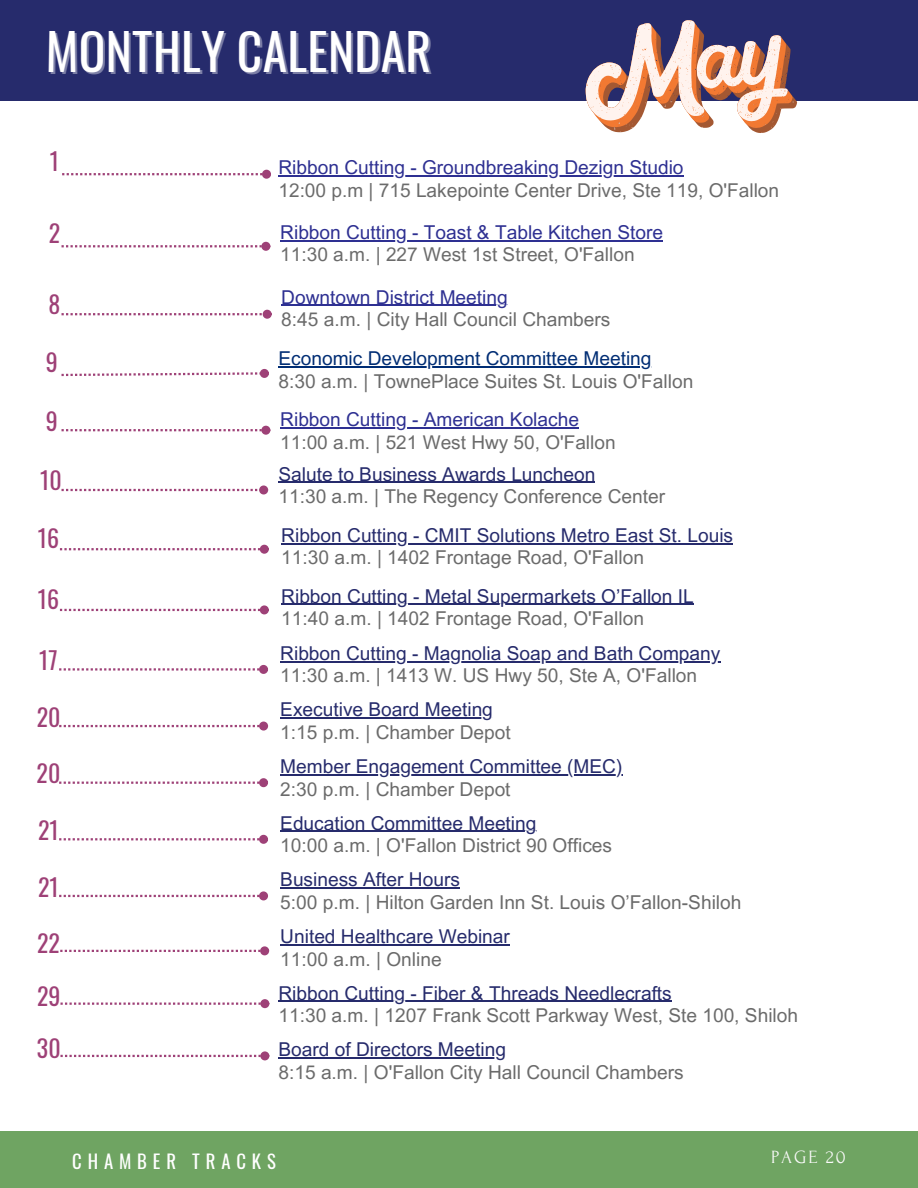
<style>
.page{position:relative;width:918px;height:1188px;background:#fff}
.page>*{position:absolute;margin:0;border:0;box-sizing:border-box;transform-origin:0 0}
.t1{font:49.5px "Oswald";letter-spacing:.005em;color:#fff}
.t2{font:23.85px "Oswald";color:#9e4177}
.t3{font:19.05px "Arial MT Pro";color:#6b6b6b}
.t4{font:19.05px "Arial MT Pro";color:#262b6c}
.t5{font:19.05px "Arial MT Pro";color:#2e3092}
.t6{font:19.05px "Arial MT Pro";color:#002d74}
.t7{font:18.75px "Oswald";letter-spacing:.315em;color:#fff}
.t8{font:18.75px "Forum";letter-spacing:.1em;color:#fafafa}
</style>
<div class="page">
<div style="left:0;top:0;width:918px;height:101px;background:#262b6c"></div>
<svg style="left:62px;top:372px;width:198px;height:4px"></svg>
<div style="left:261px;top:370px;width:7px;height:7px;background:#9e4177;border-radius:50%"></div>
<div style="left:260px;top:369px;width:9px;height:9px;border:2px solid #9e4177;border-radius:50%"></div>
<svg style="left:60px;top:548px;width:200px;height:2px"></svg>
<div style="left:261px;top:546px;width:7px;height:7px;background:#9e4177;border-radius:50%"></div>
<div style="left:260px;top:545px;width:9px;height:9px;border:2px solid #9e4177;border-radius:50%"></div>
<svg style="left:62px;top:429px;width:199px;height:2px"></svg>
<div style="left:263px;top:427px;width:6px;height:7px;background:#9e4177;border-radius:50%"></div>
<div style="left:261px;top:426px;width:9px;height:9px;border:2px solid #9e4177;border-radius:50%"></div>
<svg style="left:62px;top:245px;width:199px;height:2px"></svg>
<div style="left:263px;top:243px;width:6px;height:7px;background:#9e4177;border-radius:50%"></div>
<div style="left:261px;top:242px;width:9px;height:9px;border:2px solid #9e4177;border-radius:50%"></div>
<svg style="left:62px;top:313px;width:200px;height:2px"></svg>
<div style="left:264px;top:311px;width:7px;height:7px;background:#9e4177;border-radius:50%"></div>
<div style="left:263px;top:310px;width:9px;height:9px;border:2px solid #9e4177;border-radius:50%"></div>
<svg style="left:62px;top:173px;width:200px;height:2px"></svg>
<div style="left:263px;top:171px;width:7px;height:7px;background:#9e4177;border-radius:50%"></div>
<div style="left:262px;top:170px;width:9px;height:9px;border:2px solid #9e4177;border-radius:50%"></div>
<svg style="left:62px;top:489px;width:196px;height:2px"></svg>
<div style="left:260px;top:487px;width:7px;height:6px;background:#9e4177;border-radius:50%"></div>
<div style="left:259px;top:485px;width:9px;height:9px;border:2px solid #9e4177;border-radius:50%"></div>
<div style="left:0;top:1131px;width:918px;height:57px;background:#6fa462"></div>
<svg style="left:60px;top:609px;width:200px;height:2px"></svg>
<div style="left:261px;top:607px;width:7px;height:6px;background:#9e4177;border-radius:50%"></div>
<div style="left:260px;top:605px;width:9px;height:9px;border:2px solid #9e4177;border-radius:50%"></div>
<svg style="left:59px;top:668px;width:200px;height:3px"></svg>
<div style="left:260px;top:666px;width:7px;height:7px;background:#9e4177;border-radius:50%"></div>
<div style="left:259px;top:665px;width:9px;height:9px;border:2px solid #9e4177;border-radius:50%"></div>
<svg style="left:59px;top:725px;width:200px;height:2px"></svg>
<div style="left:260px;top:723px;width:7px;height:6px;background:#9e4177;border-radius:50%"></div>
<div style="left:259px;top:722px;width:9px;height:9px;border:2px solid #9e4177;border-radius:50%"></div>
<svg style="left:59px;top:782px;width:200px;height:2px"></svg>
<div style="left:260px;top:779px;width:7px;height:7px;background:#9e4177;border-radius:50%"></div>
<div style="left:259px;top:778px;width:9px;height:9px;border:2px solid #9e4177;border-radius:50%"></div>
<svg style="left:59px;top:838px;width:200px;height:2px"></svg>
<div style="left:260px;top:836px;width:7px;height:7px;background:#9e4177;border-radius:50%"></div>
<div style="left:259px;top:835px;width:9px;height:9px;border:2px solid #9e4177;border-radius:50%"></div>
<svg style="left:59px;top:895px;width:200px;height:2px"></svg>
<div style="left:260px;top:893px;width:7px;height:6px;background:#9e4177;border-radius:50%"></div>
<div style="left:259px;top:891px;width:9px;height:9px;border:2px solid #9e4177;border-radius:50%"></div>
<svg style="left:60px;top:950px;width:200px;height:2px"></svg>
<div style="left:261px;top:948px;width:7px;height:6px;background:#9e4177;border-radius:50%"></div>
<div style="left:260px;top:946px;width:9px;height:9px;border:2px solid #9e4177;border-radius:50%"></div>
<svg style="left:586px;top:20px;width:211px;height:113px"></svg>
<hr style="left:278px;top:366px;width:374px;height:1px;background:#002d74">
<hr style="left:281px;top:543px;width:452px;height:1px;background:#262b6c">
<hr style="left:280px;top:427px;width:299px;height:2px;background:#2e3092">
<hr style="left:280px;top:240px;width:383px;height:1px;background:#2e3092">
<hr style="left:281px;top:305px;width:227px;height:1px;background:#2e3092">
<hr style="left:278px;top:176px;width:406px;height:1px;background:#2e3092">
<hr style="left:278px;top:482px;width:317px;height:1px;background:#262b6c">
<hr style="left:281px;top:604px;width:413px;height:1px;background:#262b6c">
<hr style="left:280px;top:661px;width:440px;height:1px;background:#262b6c">
<hr style="left:280px;top:718px;width:213px;height:1px;background:#262b6c">
<hr style="left:280px;top:774px;width:342px;height:1px;background:#262b6c">
<hr style="left:280px;top:831px;width:256px;height:1px;background:#262b6c">
<hr style="left:280px;top:888px;width:180px;height:1px;background:#262b6c">
<hr style="left:280px;top:944px;width:230px;height:1px;background:#262b6c">
<svg style="left:60px;top:1003px;width:200px;height:2px"></svg>
<div style="left:262px;top:1000px;width:6px;height:7px;background:#9e4177;border-radius:50%"></div>
<div style="left:260px;top:999px;width:9px;height:9px;border:2px solid #9e4177;border-radius:50%"></div>
<svg style="left:60px;top:1054px;width:206px;height:4px"></svg>
<div style="left:260px;top:1051px;width:9px;height:9px;border:2px solid #9e4177;border-radius:50%"></div>
<hr style="left:278px;top:1001px;width:394px;height:1px;background:#262b6c">
<hr style="left:278px;top:1057px;width:228px;height:2px;background:#262b6c">
<p class="t1" style="left:46px;top:13px;width:387px">MONTHLY CALENDAR</p>
<p class="t2" style="left:50px;top:142px;width:11px">1</p>
<p class="t5" style="left:278px;top:161px;width:407px">Ribbon Cutting - Groundbreaking Dezign Studio</p>
<p class="t3" style="left:278px;top:183px;width:502px">12:00 p.m | 715 Lakepointe Center Drive, Ste 119, O'Fallon</p>
<p class="t2" style="left:49px;top:214px;width:13px">2</p>
<p class="t2" style="left:49px;top:285px;width:13px">8</p>
<p class="t2" style="left:46px;top:344px;width:13px">9</p>
<p class="t2" style="left:46px;top:403px;width:13px">9</p>
<p class="t2" style="left:40px;top:461px;width:23px">10</p>
<p class="t2" style="left:38px;top:520px;width:23px">16</p>
<p class="t5" style="left:280px;top:225px;width:384px">Ribbon Cutting - Toast &amp; Table Kitchen Store</p>
<p class="t3" style="left:280px;top:248px;width:356px">11:30 a.m. | 227 West 1st Street, O'Fallon</p>
<p class="t5" style="left:281px;top:290px;width:228px">Downtown District Meeting</p>
<p class="t3" style="left:281px;top:312px;width:331px">8:45 a.m. | City Hall Council Chambers</p>
<h1 class="t6" style="left:278px;top:351px;width:375px">Economic Development Committee Meeting</h1>
<p class="t3" style="left:278px;top:374px;width:416px">8:30 a.m. | TownePlace Suites St. Louis O'Fallon</p>
<p class="t5" style="left:280px;top:412px;width:300px">Ribbon Cutting - American Kolache</p>
<p class="t3" style="left:280px;top:435px;width:337px">11:00 a.m. | 521 West Hwy 50, O'Fallon</p>
<p class="t4" style="left:278px;top:467px;width:318px">Salute to Business Awards Luncheon</p>
<p class="t3" style="left:278px;top:489px;width:388px">11:30 a.m. | The Regency Conference Center</p>
<p class="t4" style="left:281px;top:528px;width:453px">Ribbon Cutting - CMIT Solutions Metro East St. Louis</p>
<p class="t3" style="left:281px;top:551px;width:364px">11:30 a.m. | 1402 Frontage Road, O'Fallon</p>
<p class="t2" style="left:38px;top:580px;width:23px">16</p>
<p class="t4" style="left:281px;top:589px;width:414px">Ribbon Cutting - Metal Supermarkets O’Fallon IL</p>
<p class="t3" style="left:281px;top:611px;width:364px">11:40 a.m. | 1402 Frontage Road, O'Fallon</p>
<p class="t2" style="left:39px;top:642px;width:20px">17</p>
<p class="t4" style="left:280px;top:646px;width:442px">Ribbon Cutting - Magnolia Soap and Bath Company</p>
<p class="t3" style="left:280px;top:669px;width:418px">11:30 a.m. | 1413 W. US Hwy 50, Ste A, O'Fallon</p>
<p class="t2" style="left:37px;top:698px;width:25px">20</p>
<p class="t4" style="left:280px;top:703px;width:214px">Executive Board Meeting</p>
<p class="t3" style="left:280px;top:725px;width:232px">1:15 p.m. | Chamber Depot</p>
<p class="t2" style="left:37px;top:755px;width:25px">20</p>
<p class="t4" style="left:280px;top:759px;width:344px">Member Engagement Committee (MEC)</p>
<p class="t3" style="left:280px;top:782px;width:232px">2:30 p.m. | Chamber Depot</p>
<p class="t2" style="left:38px;top:812px;width:22px">21</p>
<p class="t4" style="left:280px;top:816px;width:258px">Education Committee Meeting</p>
<p class="t3" style="left:280px;top:838px;width:333px">10:00 a.m. | O'Fallon District 90 Offices</p>
<p class="t2" style="left:38px;top:868px;width:22px">21</p>
<p class="t4" style="left:280px;top:873px;width:181px">Business After Hours</p>
<p class="t3" style="left:280px;top:895px;width:463px">5:00 p.m. | Hilton Garden Inn St. Louis O’Fallon-Shiloh</p>
<p class="t2" style="left:37px;top:925px;width:24px">22</p>
<p class="t2" style="left:37px;top:978px;width:25px">29</p>
<p class="t2" style="left:37px;top:1030px;width:25px">30</p>
<p class="t4" style="left:280px;top:929px;width:231px">United Healthcare Webinar</p>
<p class="t3" style="left:280px;top:952px;width:163px">11:00 a.m. | Online</p>
<p class="t4" style="left:278px;top:986px;width:395px">Ribbon Cutting - Fiber &amp; Threads Needlecrafts</p>
<p class="t3" style="left:278px;top:1008px;width:521px">11:30 a.m. | 1207 Frank Scott Parkway West, Ste 100, Shiloh</p>
<h2 class="t4" style="left:278px;top:1042px;width:229px">Board of Directors Meeting</h2>
<h2 class="t3" style="left:278px;top:1065px;width:407px">8:15 a.m. | O'Fallon City Hall Council Chambers</h2>
<p class="t7" style="left:72px;top:1146px;width:205px">CHAMBER TRACKS</p>
<p class="t8" style="left:771px;top:1147px;width:76px">PAGE 20</p>
</div>
